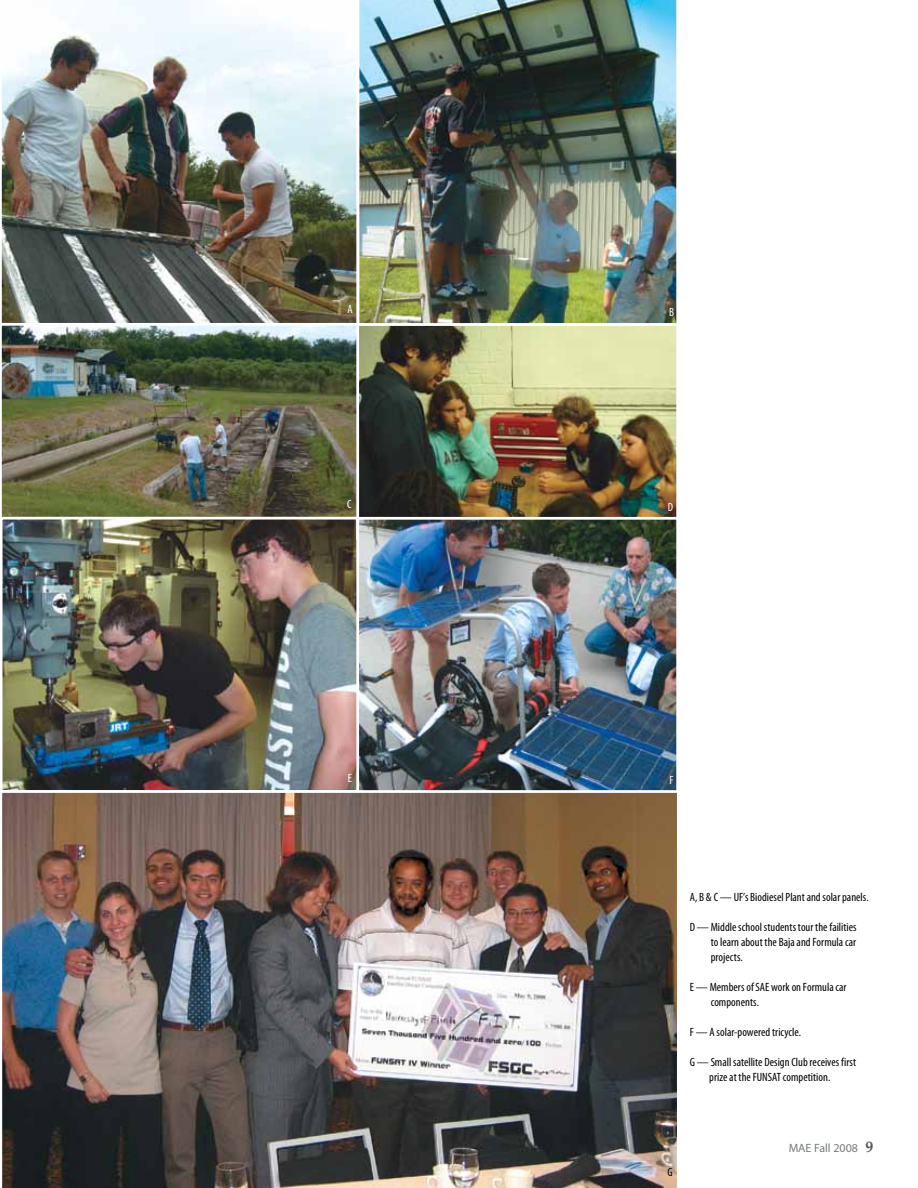
<style>
.page{position:relative;width:918px;height:1188px;background:#fff}
.page>*{position:absolute;margin:0;border:0;box-sizing:border-box;transform-origin:0 0}
.t1{font:700 15.9px "Palatino";color:#58595b}
.t2{font:condensed 12px/15px "Myriad Pro";color:#000;text-align:justify}
.t3{font:12px "Myriad Pro";color:#767d79}
.t4{font:condensed 12px "Myriad Pro";color:#fff}
</style>
<div class="page">
<img style="left:359px;top:0;width:318px;height:323px">
<img style="left:1px;top:0;width:356px;height:323px">
<img style="left:4px;top:327px;width:352px;height:190px">
<div style="left:0;top:323px;width:360px;height:198px;border:3px solid #fff"></div>
<img style="left:4px;top:521px;width:671px;height:269px">
<div style="left:0;top:517px;width:360px;height:276px;border:3px solid #fff"></div>
<img style="left:360px;top:327px;width:315px;height:209px">
<div style="left:356px;top:323px;width:323px;height:217px;border:3px solid #fff"></div>
<div style="left:356px;top:517px;width:323px;height:277px;border:3px solid #fff"></div>
<img style="left:0;top:790px;width:679px;height:398px">
<p class="t4" style="left:347px;top:302px;width:7px">A</p>
<p class="t4" style="left:669px;top:304px;width:6px">B</p>
<p class="t4" style="left:347px;top:497px;width:6px">C</p>
<p class="t4" style="left:668px;top:499px;width:7px">D</p>
<p class="t4" style="left:348px;top:771px;width:6px">E</p>
<p class="t4" style="left:669px;top:773px;width:6px">F</p>
<p class="t2" style="left:690px;top:889px;width:180px">A, B &amp; C — UF’s Biodiesel Plant and solar panels.</p>
<p class="t2" style="left:711px;top:919px;width:147px;text-indent:-21px">D — Middle school students tour the failities to learn about the Baja and Formula car projects.</p>
<p class="t2" style="left:711px;top:979px;width:137px;text-indent:-21px">E — Members of SAE work on Formula car components.</p>
<p class="t2" style="left:690px;top:1024px;width:113px">F — A solar-powered tricycle.</p>
<p class="t2" style="left:690px;top:1054px;width:168px;text-align:center">G — Small satellite Design Club receives first prize at the FUNSAT competition.</p>
<p class="t3" style="left:789px;top:1141px;width:71px">MAE Fall 2008</p>
<h1 class="t1" style="left:866px;top:1133px;width:9px">9</h1>
<p class="t2" style="left:668px;top:1165px;width:7px">G</p>
</div>
